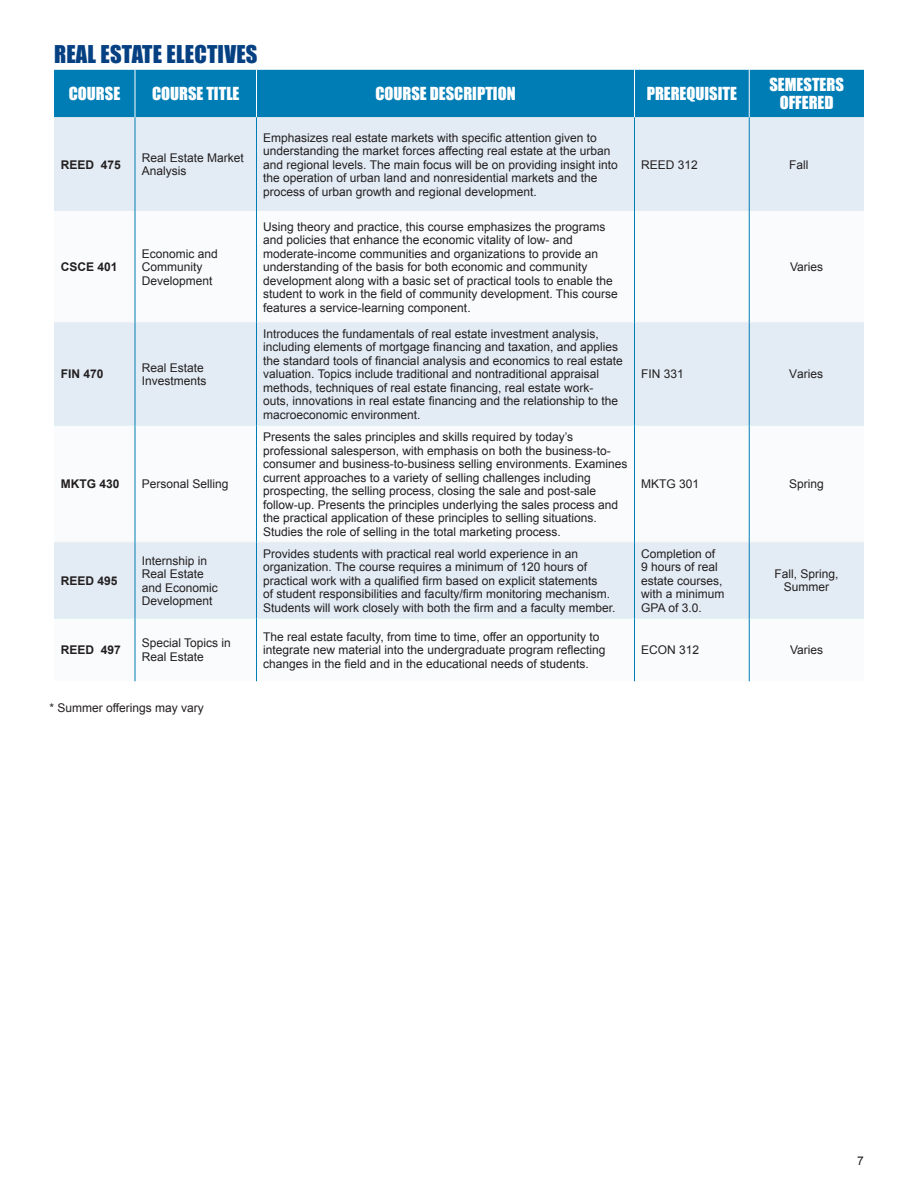
<style>
.page{position:relative;width:918px;height:1188px;background:#fff}
.page>*{position:absolute;margin:0;border:0;box-sizing:border-box;transform-origin:0 0}
.Section_Title_Purple{font:22.5px "Impact";letter-spacing:.01em;color:#054082}
.Table_Titles_White{font:16.5px/18px "Impact";color:#fff;text-align:center}
.Table_Content{font:12px/13.5px "Arial";color:#231f20}
.Table_Content_Center{font:12px/13.5px "Arial";color:#231f20;text-align:center}
.Table_Rows_Bold{font:700 12px "Arial";color:#231f20}
</style>
<div class="page">
<div style="left:54px;top:70px;width:810px;height:47px;background:#007db5"></div>
<div style="left:54px;top:117px;width:810px;height:94px;background:#e3ecf5"></div>
<svg style="left:54px;top:211px;width:810px;height:470px"></svg>
<hr style="left:54px;top:322px;width:81px;height:1px;background:#eeeeef">
<hr style="left:135px;top:322px;width:121px;height:1px;background:#eeeeef">
<hr style="left:257px;top:322px;width:377px;height:1px;background:#eeeeef">
<hr style="left:635px;top:322px;width:114px;height:1px;background:#eeeeef">
<hr style="left:749px;top:322px;width:115px;height:1px;background:#eeeeef">
<hr style="left:54px;top:542px;width:81px;height:1px;background:#eeeeef">
<hr style="left:135px;top:542px;width:121px;height:1px;background:#eeeeef">
<hr style="left:257px;top:542px;width:377px;height:1px;background:#eeeeef">
<hr style="left:635px;top:542px;width:114px;height:1px;background:#eeeeef">
<hr style="left:749px;top:542px;width:115px;height:1px;background:#eeeeef">
<hr style="left:54px;top:425px;width:81px;height:1px;background:#e1f2f2">
<hr style="left:135px;top:425px;width:121px;height:1px;background:#e1f2f2">
<hr style="left:257px;top:425px;width:377px;height:1px;background:#e1f2f2">
<hr style="left:635px;top:425px;width:114px;height:1px;background:#e1f2f2">
<hr style="left:749px;top:425px;width:115px;height:1px;background:#e1f2f2">
<hr style="left:54px;top:618px;width:81px;height:1px;background:#e1f2f2">
<hr style="left:135px;top:618px;width:121px;height:1px;background:#e1f2f2">
<hr style="left:257px;top:618px;width:377px;height:1px;background:#e1f2f2">
<hr style="left:635px;top:618px;width:114px;height:1px;background:#e1f2f2">
<hr style="left:749px;top:618px;width:115px;height:1px;background:#e1f2f2">
<hr style="left:135px;top:70px;width:1px;height:47px;background:#fff">
<hr style="left:256px;top:70px;width:1px;height:47px;background:#fff">
<hr style="left:634px;top:70px;width:1px;height:47px;background:#fff">
<hr style="left:749px;top:70px;width:1px;height:47px;background:#fff">
<hr style="left:135px;top:211px;width:1px;height:111px;background:#007db5">
<hr style="left:256px;top:211px;width:1px;height:111px;background:#007db5">
<hr style="left:634px;top:211px;width:1px;height:111px;background:#007db5">
<hr style="left:749px;top:211px;width:1px;height:111px;background:#007db5">
<hr style="left:135px;top:322px;width:1px;height:104px;background:#007db5">
<hr style="left:256px;top:322px;width:1px;height:104px;background:#007db5">
<hr style="left:634px;top:322px;width:1px;height:104px;background:#007db5">
<hr style="left:749px;top:322px;width:1px;height:104px;background:#007db5">
<hr style="left:135px;top:426px;width:1px;height:116px;background:#007db5">
<hr style="left:256px;top:426px;width:1px;height:116px;background:#007db5">
<hr style="left:634px;top:426px;width:1px;height:116px;background:#007db5">
<hr style="left:749px;top:426px;width:1px;height:116px;background:#007db5">
<hr style="left:135px;top:542px;width:1px;height:76px;background:#007db5">
<hr style="left:256px;top:542px;width:1px;height:76px;background:#007db5">
<hr style="left:634px;top:542px;width:1px;height:76px;background:#007db5">
<hr style="left:749px;top:542px;width:1px;height:76px;background:#007db5">
<hr style="left:135px;top:618px;width:1px;height:63px;background:#007db5">
<hr style="left:256px;top:618px;width:1px;height:63px;background:#007db5">
<hr style="left:634px;top:618px;width:1px;height:63px;background:#007db5">
<hr style="left:749px;top:618px;width:1px;height:63px;background:#007db5">
<hr style="left:135px;top:117px;width:1px;height:94px;background:#007db5">
<hr style="left:256px;top:117px;width:1px;height:94px;background:#007db5">
<hr style="left:634px;top:117px;width:1px;height:94px;background:#007db5">
<hr style="left:749px;top:117px;width:1px;height:94px;background:#007db5">
<p class="Section_Title_Purple" style="left:54px;top:37px;width:205px">REAL ESTATE ELECTIVES</p>
<p class="Table_Titles_White" style="left:69px;top:84px;width:53px">COURSE</p>
<p class="Table_Titles_White" style="left:152px;top:84px;width:89px">COURSE TITLE</p>
<p class="Table_Titles_White" style="left:375px;top:84px;width:142px">COURSE DESCRIPTION</p>
<p class="Table_Titles_White" style="left:647px;top:84px;width:92px">PREREQUISITE</p>
<p class="Table_Titles_White" style="left:769px;top:75px;width:76px">SEMESTERS<br>OFFERED</p>
<p class="Table_Rows_Bold" style="left:61px;top:156px;width:62px">REED 475</p>
<p class="Table_Content" style="left:142px;top:151px;width:104px">Real Estate Market<br>Analysis</p>
<p class="Table_Rows_Bold" style="left:61px;top:259px;width:58px">CSCE 401</p>
<p class="Table_Content" style="left:142px;top:247px;width:78px">Economic and<br>Community<br>Development</p>
<p class="Table_Rows_Bold" style="left:61px;top:366px;width:44px">FIN 470</p>
<p class="Table_Content" style="left:142px;top:361px;width:66px">Real Estate<br>Investments</p>
<p class="Table_Rows_Bold" style="left:61px;top:476px;width:60px">MKTG 430</p>
<p class="Table_Content" style="left:142px;top:477px;width:88px">Personal Selling</p>
<p class="Table_Content" style="left:263px;top:131px;width:356px">Emphasizes real estate markets with specific attention given to understanding the market forces affecting real estate at the urban and regional levels. The main focus will be on providing insight into the operation of urban land and nonresidential markets and the process of urban growth and regional development.</p>
<p class="Table_Content" style="left:263px;top:220px;width:356px">Using theory and practice, this course emphasizes the programs and policies that enhance the economic vitality of low- and moderate-income communities and organizations to provide an understanding of the basis for both economic and community development along with a basic set of practical tools to enable the student to work in the field of community development. This course features a service-learning component.</p>
<p class="Table_Content" style="left:263px;top:327px;width:361px">Introduces the fundamentals of real estate investment analysis, including elements of mortgage financing and taxation, and applies the standard tools of financial analysis and economics to real estate valuation. Topics include traditional and nontraditional appraisal methods, techniques of real estate financing, real estate work-<br>outs, innovations in real estate financing and the relationship to the macroeconomic environment.</p>
<p class="Table_Content" style="left:263px;top:430px;width:366px">Presents the sales principles and skills required by today’s professional salesperson, with emphasis on both the business-to&shy;consumer and business-to-business selling environments. Examines current approaches to a variety of selling challenges including prospecting, the selling process, closing the sale and post-sale follow-up. Presents the principles underlying the sales process and the practical application of these principles to selling situations.<br>Studies the role of selling in the total marketing process.</p>
<p class="Table_Content" style="left:641px;top:158px;width:58px">REED 312</p>
<p class="Table_Content_Center" style="left:789px;top:158px;width:21px">Fall</p>
<p class="Table_Content_Center" style="left:790px;top:260px;width:35px">Varies</p>
<p class="Table_Content" style="left:641px;top:367px;width:44px">FIN 331</p>
<p class="Table_Content_Center" style="left:789px;top:367px;width:36px">Varies</p>
<p class="Table_Content" style="left:641px;top:477px;width:60px">MKTG 301</p>
<p class="Table_Content_Center" style="left:789px;top:477px;width:36px">Spring</p>
<p class="Table_Rows_Bold" style="left:61px;top:573px;width:58px">REED 495</p>
<p class="Table_Content" style="left:142px;top:554px;width:78px">Internship in<br>Real Estate and Economic<br>Development</p>
<p class="Table_Content" style="left:263px;top:547px;width:354px">Provides students with practical real world experience in an organization. The course requires a minimum of 120 hours of practical work with a qualified firm based on explicit statements<br>of student responsibilities and faculty/firm monitoring mechanism.<br>Students will work closely with both the firm and a faculty member.</p>
<p class="Table_Content" style="left:641px;top:547px;width:85px">Completion of<br>9 hours of real estate courses, with a minimum<br>GPA of 3.0.</p>
<p class="Table_Content_Center" style="left:775px;top:567px;width:66px">Fall, Spring,<br>Summer</p>
<p class="Table_Rows_Bold" style="left:61px;top:642px;width:62px">REED 497</p>
<p class="Table_Content" style="left:142px;top:637px;width:91px">Special Topics in<br>Real Estate</p>
<p class="Table_Content" style="left:263px;top:630px;width:344px">The real estate faculty, from time to time, offer an opportunity to integrate new material into the undergraduate program reflecting changes in the field and in the educational needs of students.</p>
<p class="Table_Content" style="left:50px;top:701px;width:156px">* Summer offerings may vary</p>
<p class="Table_Content" style="left:641px;top:643px;width:60px">ECON 312</p>
<p class="Table_Content_Center" style="left:790px;top:643px;width:35px">Varies</p>
<p class="Table_Content" style="left:857px;top:1155px;width:8px">7</p>
</div>
